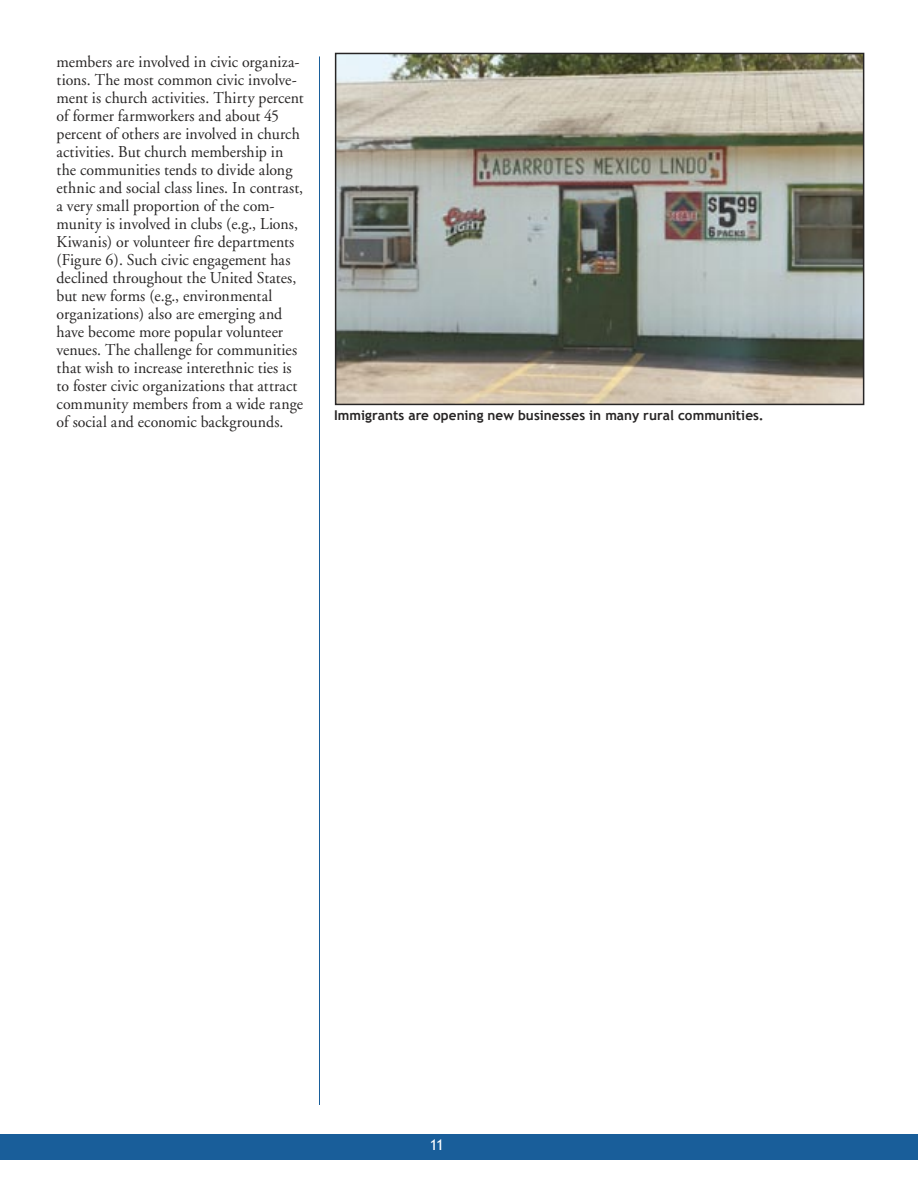
<style>
.page{position:relative;width:918px;height:1188px;background:#fff}
.page>*{position:absolute;margin:0;border:0;box-sizing:border-box;transform-origin:0 0}
.t1{font:16.5px/18px "Adobe Garamond";letter-spacing:.005em;color:#272525;scale:.96 1}
.t2{font:15px "Trebuchet MS";color:#fff}
.Captions{font:700 13.5px "Trebuchet MS";letter-spacing:.005em;color:#272525}
</style>
<div class="page">
<div style="left:0;top:1134px;width:918px;height:26px;background:#195e9a"></div>
<img style="left:338px;top:56px;width:523px;height:346px">
<div style="left:335px;top:53px;width:529px;height:352px;border:2px solid #272525"></div>
<hr style="left:319px;top:56px;width:1px;height:1049px;background:#195e9a">
<p class="t1" style="left:57px;top:53px;width:259px">members are involved in civic organiza&shy;tions. The most common civic involve&shy;ment is church activities. Thirty percent of former farmworkers and about 45 percent of others are involved in church activities. But church membership in the communities tends to divide along ethnic and social class lines. In contrast, a very small proportion of the com&shy;munity is involved in clubs (e.g., Lions, Kiwanis) or volunteer fire departments (Figure 6). Such civic engagement has declined throughout the United States, but new forms (e.g., environmental organizations) also are emerging and have become more popular volunteer venues. The challenge for communities that wish to increase interethnic ties is to foster civic organizations that attract community members from a wide range of social and economic backgrounds.</p>
<p class="Captions" style="left:334px;top:406px;width:431px">Immigrants are opening new businesses in many rural communities.</p>
<p class="t2" style="left:430px;top:1136px;width:16px">11</p>
</div>
